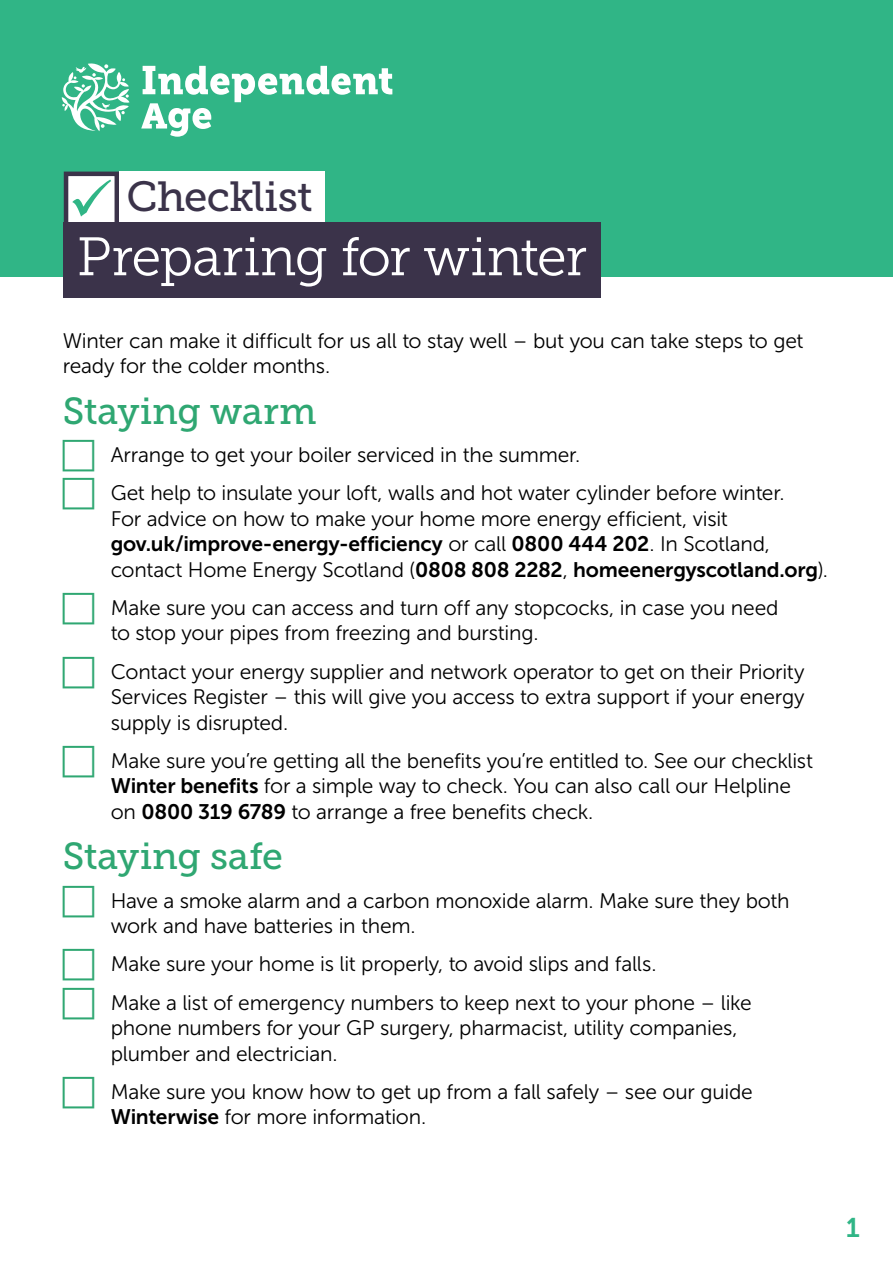
<style>
.page{position:relative;width:893px;height:1263px;background:#fff}
.page>*{position:absolute;margin:0;border:0;box-sizing:border-box;transform-origin:0 0}
.H1_-_checklist{font:54px "Museo Slab 300";letter-spacing:-.02em;color:#fff}
.H1_-_checklist-2{font:42px "Museo Slab 500";letter-spacing:-.015em;color:#3b334a}
.t1{font:37.5px "Museo Slab 500";letter-spacing:-.005em;color:#2fa772}
.t2{font:27px "Museo Slab 700";color:#30b586}
.P_bullets{font:21px/25.5px "Museo Sans 300";letter-spacing:-.01em;color:#000}
.s1{font-family:"Museo Sans 700"}
</style>
<div class="page">
<div style="left:0;top:0;width:893px;height:276px;background:#30b586"></div>
<div style="left:64px;top:172px;width:55px;height:55px;background:#fff;border:5px solid #3b334a"></div>
<div style="left:119px;top:172px;width:205px;height:52px;background:#fff"></div>
<svg style="left:72px;top:180px;width:39px;height:37px"></svg>
<div style="left:64px;top:222px;width:537px;height:76px;background:#3b334a"></div>
<svg style="left:62px;top:63px;width:68px;height:68px"></svg>
<svg style="left:141px;top:66px;width:251px;height:71px"></svg>
<h1 class="H1_-_checklist-2" style="left:127px;top:173px;width:187px">Checklist</h1>
<h1 class="H1_-_checklist" style="left:77px;top:227px;width:512px">Preparing for winter</h1>
<p class="P_bullets" style="left:63px;top:328px;width:742px">Winter can make it difficult for us all to stay well – but you can take steps to get ready for the colder months.</p>
<h2 class="t1" style="left:63px;top:390px;width:255px">Staying warm</h2>
<p class="P_bullets" style="left:111px;top:442px;width:471px">Arrange to get your boiler serviced in the summer.</p>
<p class="P_bullets" style="left:111px;top:480px;width:719px">Get help to insulate your loft, walls and hot water cylinder before winter.<br>For advice on how to make your home more energy efficient, visit <span class="s1">gov.uk/improve-energy-efficiency</span> or call <span class="s1">0800 444 202</span>. In Scotland, contact Home Energy Scotland (<span class="s1">0808 808 2282</span>, <span class="s1">homeenergyscotland.org</span>).</p>
<p class="P_bullets" style="left:111px;top:595px;width:669px">Make sure you can access and turn off any stopcocks, in case you need to stop your pipes from freezing and bursting.</p>
<p class="P_bullets" style="left:111px;top:659px;width:695px;text-align:justify">Contact your energy supplier and network operator to get on their Priority Services Register – this will give you access to extra support if your energy supply is disrupted.</p>
<p class="P_bullets" style="left:111px;top:748px;width:704px">Make sure you’re getting all the benefits you’re entitled to. See our checklist<br><span class="s1">Winter benefits</span> for a simple way to check. You can also call our Helpline on <span class="s1">0800 319 6789</span> to arrange a free benefits check.</p>
<h2 class="t1" style="left:63px;top:835px;width:222px">Staying safe</h2>
<p class="P_bullets" style="left:111px;top:888px;width:680px">Have a smoke alarm and a carbon monoxide alarm. Make sure they both work and have batteries in them.</p>
<p class="P_bullets" style="left:111px;top:951px;width:547px">Make sure your home is lit properly, to avoid slips and falls.</p>
<p class="P_bullets" style="left:111px;top:990px;width:642px">Make a list of emergency numbers to keep next to your phone – like phone numbers for your GP surgery, pharmacist, utility companies, plumber and electrician.</p>
<p class="P_bullets" style="left:111px;top:1079px;width:644px">Make sure you know how to get up from a fall safely – see our guide<br><span class="s1">Winterwise</span> for more information.</p>
<p class="t2" style="left:846px;top:1213px;width:15px">1</p>
</div>
